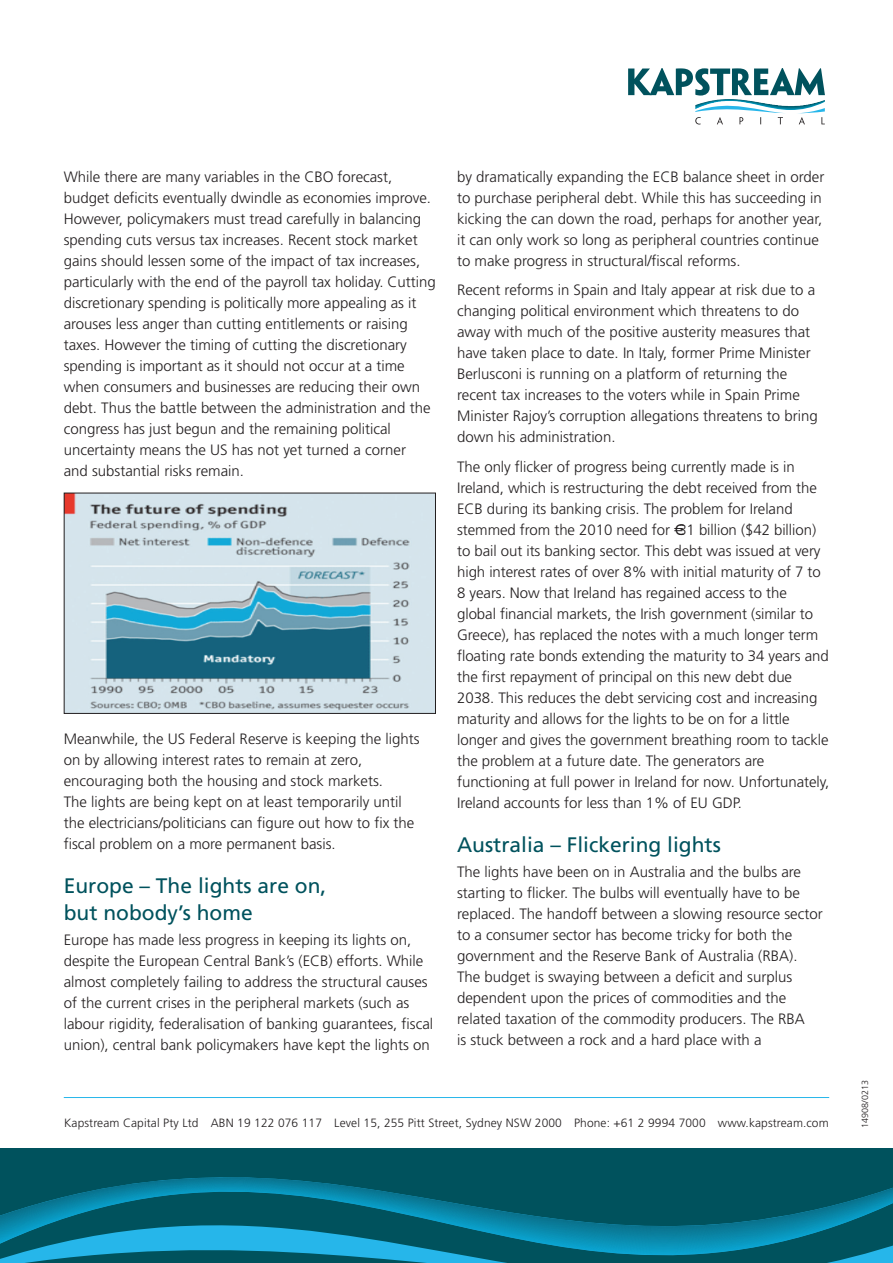
<style>
.page{position:relative;width:893px;height:1263px;background:#fff}
.page>*{position:absolute;margin:0;border:0;box-sizing:border-box;transform-origin:0 0}
.Subhead_-_Level_1{font:21px/27px "Frutiger";color:#00525d}
.Body_Text{font:300 15px/21px "Frutiger";color:#231f20}
.t1{font:300 12px "Frutiger";letter-spacing:.01em;color:#231f20}
.t2{font:300 9px "Frutiger";color:#231f20}
</style>
<div class="page">
<svg style="left:628px;top:68px;width:197px;height:56px"></svg>
<img style="left:695px;top:97px;width:130px;height:13px">
<div style="left:0;top:1148px;width:893px;height:115px;background:#00525d"></div>
<svg style="left:0;top:1177px;width:893px;height:86px"></svg>
<hr style="left:64px;top:1097px;width:765px;height:1px;background:#26b6ea">
<img style="left:66px;top:495px;width:368px;height:217px">
<div style="left:64px;top:493px;width:372px;height:221px;border:1px solid #231f20"></div>
<p class="Body_Text" style="left:64px;top:166px;width:374px">While there are many variables in the CBO forecast, budget deficits eventually dwindle as economies improve.<br>However, policymakers must tread carefully in balancing spending cuts versus tax increases. Recent stock market gains should lessen some of the impact of tax increases, particularly with the end of the payroll tax holiday. Cutting discretionary spending is politically more appealing as it arouses less anger than cutting entitlements or raising taxes. However the timing of cutting the discretionary spending is important as it should not occur at a time when consumers and businesses are reducing their own debt. Thus the battle between the administration and the congress has just begun and the remaining political uncertainty means the US has not yet turned a corner<br>and substantial risks remain.</p>
<p class="Body_Text" style="left:64px;top:728px;width:357px">Meanwhile, the US Federal Reserve is keeping the lights on by allowing interest rates to remain at zero, encouraging both the housing and stock markets.<br>The lights are being kept on at least temporarily until the electricians/politicians can figure out how to fix the fiscal problem on a more permanent basis.</p>
<p class="Subhead_-_Level_1" style="left:64px;top:871px;width:264px">Europe – The lights are on, but nobody’s home</p>
<p class="Body_Text" style="left:64px;top:929px;width:371px">Europe has made less progress in keeping its lights on, despite the European Central Bank’s (ECB) efforts. While almost completely failing to address the structural causes of the current crises in the peripheral markets (such as labour rigidity, federalisation of banking guarantees, fiscal union), central bank policymakers have kept the lights on</p>
<p class="Body_Text" style="left:457px;top:166px;width:369px">by dramatically expanding the ECB balance sheet in order to purchase peripheral debt. While this has succeeding in kicking the can down the road, perhaps for another year, it can only work so long as peripheral countries continue to make progress in structural/fiscal reforms.</p>
<p class="Body_Text" style="left:457px;top:280px;width:362px">Recent reforms in Spain and Italy appear at risk due to a changing political environment which threatens to do away with much of the positive austerity measures that have taken place to date. In Italy, former Prime Minister Berlusconi is running on a platform of returning the recent tax increases to the voters while in Spain Prime Minister Rajoy’s corruption allegations threatens to bring down his administration.</p>
<p class="Body_Text" style="left:457px;top:456px;width:374px">The only flicker of progress being currently made is in Ireland, which is restructuring the debt received from the ECB during its banking crisis. The problem for Ireland stemmed from the 2010 need for €31 billion ($42 billion) to bail out its banking sector. This debt was issued at very high interest rates of over 8% with initial maturity of 7 to 8 years. Now that Ireland has regained access to the global financial markets, the Irish government (similar to Greece), has replaced the notes with a much longer term floating rate bonds extending the maturity to 34 years and the first repayment of principal on this new debt due 2038. This reduces the debt servicing cost and increasing maturity and allows for the lights to be on for a little longer and gives the government breathing room to tackle the problem at a future date. The generators are functioning at full power in Ireland for now. Unfortunately, Ireland accounts for less than 1% of EU GDP.</p>
<p class="Subhead_-_Level_1" style="left:457px;top:831px;width:265px">Australia – Flickering lights</p>
<p class="Body_Text" style="left:457px;top:861px;width:367px">The lights have been on in Australia and the bulbs are starting to flicker. The bulbs will eventually have to be replaced. The handoff between a slowing resource sector to a consumer sector has become tricky for both the government and the Reserve Bank of Australia (RBA).<br>The budget is swaying between a deficit and surplus dependent upon the prices of commodities and the related taxation of the commodity producers. The RBA<br>is stuck between a rock and a hard place with a</p>
<p class="t1" style="left:64px;top:1116px;width:766px">Kapstream Capital Pty Ltd ABN 19 122 076 117 Level 15, 255 Pitt Street, Sydney NSW 2000 Phone: +61 2 9994 7000 www.kapstream.com</p>
<p class="t2" style="left:860px;top:1128px;width:49px;rotate:-90deg">14908/0213</p>
</div>
